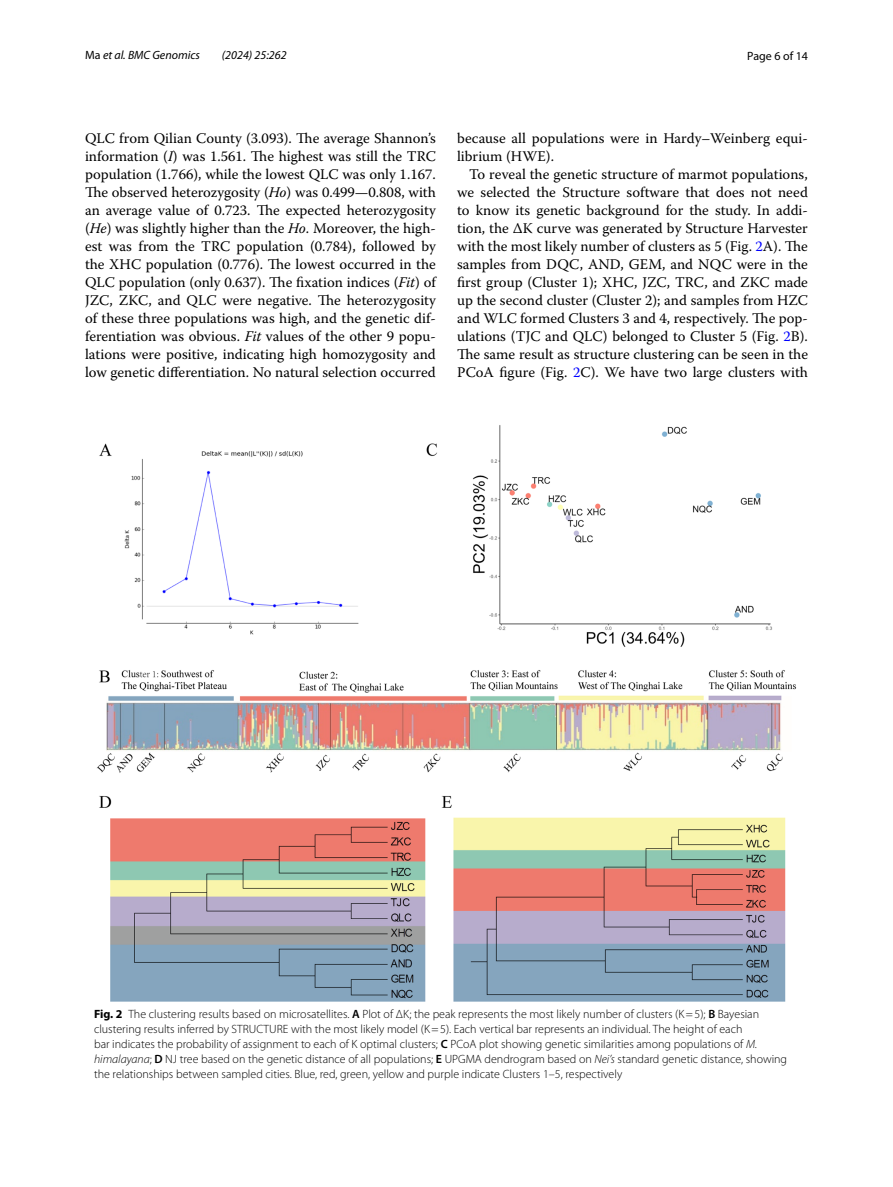
<style>
.page{position:relative;width:893px;height:1187px;background:#fff}
.page>*{position:absolute;margin:0;border:0;box-sizing:border-box;transform-origin:0 0}
.t1{font:14.7px/18px "Warnock Pro";color:#000;text-align:justify}
.t2{font:300 12px/15px "Myriad Pro";color:#000}
.t3{font:italic 12px "Myriad Pro";color:#000}
.t4{font:12px "Myriad Pro";color:#000}
.s1{font-style:normal}
.s2{font-style:italic}
.s3{color:#00f}
.s4{font-weight:700}
.s5{font-weight:600}
</style>
<div class="page">
<img style="left:97px;top:425px;width:700px;height:577px">
<p class="t3" style="left:85px;top:48px;width:117px"><span class="s1">Ma</span> et al. BMC Genomics</p>
<p class="t3" style="left:222px;top:48px;width:66px">(2024) 25:262</p>
<p class="t4" style="left:747px;top:48px;width:62px">Page 6 of 14</p>
<p class="t1" style="left:85px;top:128px;width:352px">QLC from Qilian County (3.093). The average Shannon’s information (<span class="s2">I</span>) was 1.561. The highest was still the TRC population (1.766), while the lowest QLC was only 1.167.<br>The observed heterozygosity (<span class="s2">Ho</span>) was 0.499—0.808, with an average value of 0.723. The expected heterozygosity (<span class="s2">He</span>) was slightly higher than the <span class="s2">Ho</span>. Moreover, the high&shy;est was from the TRC population (0.784), followed by the XHC population (0.776). The lowest occurred in the QLC population (only 0.637). The fixation indices (<span class="s2">Fit</span>) of JZC, ZKC, and QLC were negative. The heterozygosity of these three populations was high, and the genetic dif&shy;ferentiation was obvious. <span class="s2">Fit</span> values of the other 9 popu&shy;lations were positive, indicating high homozygosity and low genetic differentiation. No natural selection occurred</p>
<p class="t1" style="left:457px;top:128px;width:352px">because all populations were in Hardy–Weinberg equi&shy;librium (HWE).</p>
<p class="t1" style="left:457px;top:164px;width:352px;text-indent:12px">To reveal the genetic structure of marmot populations, we selected the Structure software that does not need to know its genetic background for the study. In addi&shy;tion, the ∆K curve was generated by Structure Harvester with the most likely number of clusters as 5 (Fig. <span class="s3">2</span>A). The samples from DQC, AND, GEM, and NQC were in the first group (Cluster 1); XHC, JZC, TRC, and ZKC made up the second cluster (Cluster 2); and samples from HZC and WLC formed Clusters 3 and 4, respectively. The pop&shy;ulations (TJC and QLC) belonged to Cluster 5 (Fig. <span class="s3">2</span>B).<br>The same result as structure clustering can be seen in the PCoA figure (Fig. <span class="s3">2</span>C). We have two large clusters with</p>
<p class="t2" style="left:94px;top:1006px;width:695px"><span class="s4">Fig. 2</span> The clustering results based on microsatellites. <span class="s5">A</span> Plot of ΔK; the peak represents the most likely number of clusters (K=5); <span class="s5">B</span> Bayesian clustering results inferred by STRUCTURE with the most likely model (K=5). Each vertical bar represents an individual. The height of each<br>bar indicates the probability of assignment to each of K optimal clusters; <span class="s5">C</span> PCoA plot showing genetic similarities among populations of <span class="s2">M. himalayana</span>; <span class="s5">D</span> NJ tree based on the genetic distance of all populations; <span class="s5">E</span> UPGMA dendrogram based on <span class="s2">Nei’s</span> standard genetic distance, showing the relationships between sampled cities. Blue, red, green, yellow and purple indicate Clusters 1–5, respectively</p>
</div>
